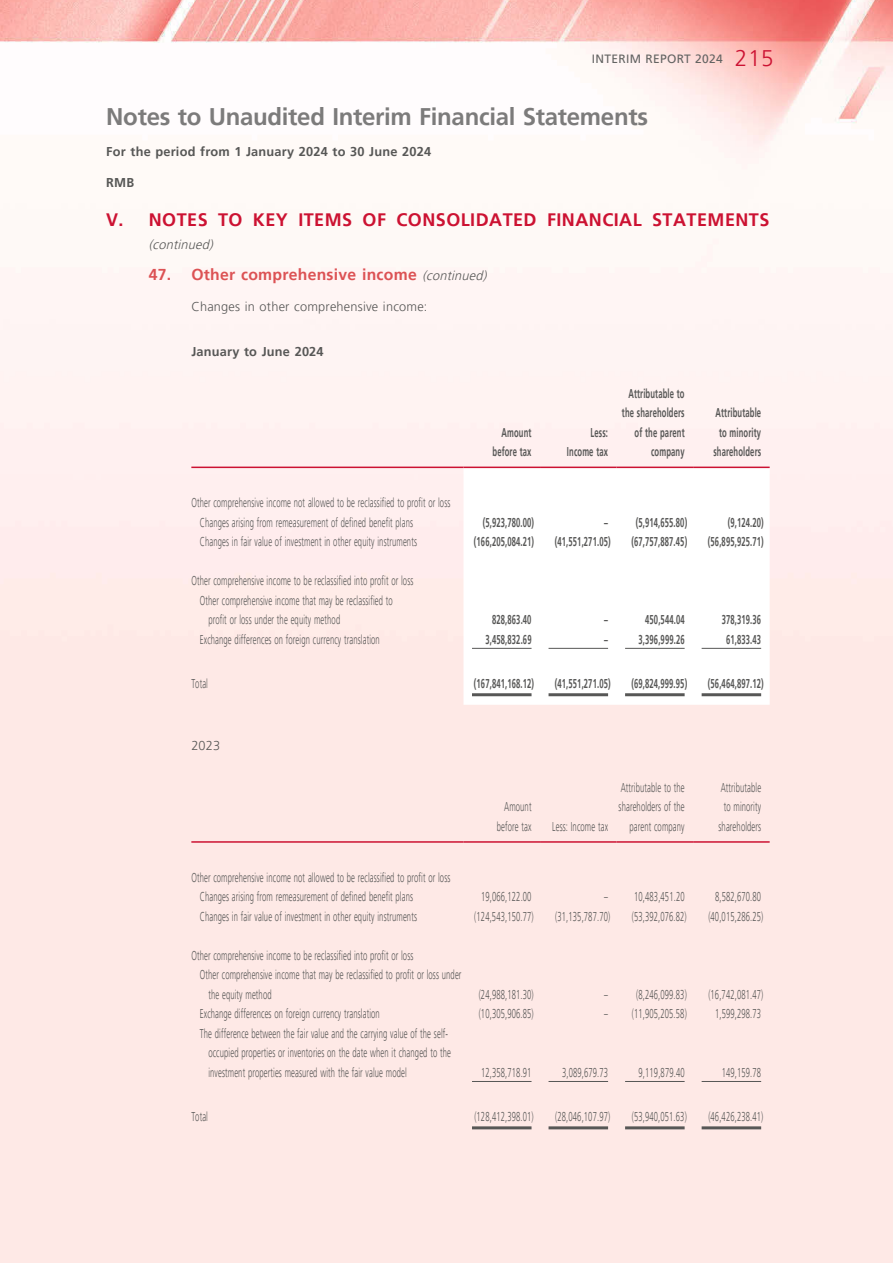
<style>
.page{position:relative;width:893px;height:1263px;background:#fff}
.page>*{position:absolute;margin:0;border:0;box-sizing:border-box;transform-origin:0 0}
.t1{font:700 24px "Frutiger LT Pro";letter-spacing:-.015em;color:#7c7b7b}
.t2{font:700 18px "Frutiger LT Pro";letter-spacing:.025em;color:#cc1232}
.t3{font:700 15.75px "Frutiger LT Pro";letter-spacing:.015em;color:#dc5254}
.t4{font:300 12.75px/19.5px "Frutiger LT Pro";letter-spacing:.015em;color:#575756;scale:.6 1}
.t5{font:700 12.75px/19.5px "Frutiger LT Pro";letter-spacing:.015em;color:#575756;text-align:right;scale:.6 1}
.t6{font:700 12.75px "Frutiger LT Pro";letter-spacing:.015em;color:#575756}
.t7{font:300 12.75px "Frutiger LT Pro";letter-spacing:.015em;color:#575756}
.t8{font:italic 300 12.75px "Frutiger LT Pro";color:#575756}
.t9{font:12px "Frutiger LT Pro";letter-spacing:.03em;color:#636362}
.s1{font-weight:300;font-size:22.5px;color:#cc1232}
.s2{font-weight:300;font-style:italic;font-size:12.75px;color:#575756}
</style>
<div class="page">
<img style="left:0;top:0;width:893px;height:1263px">
<svg style="left:463px;top:468px;width:307px;height:237px"></svg>
<hr style="left:191px;top:467px;width:272px;height:1px;background:#cc1232">
<hr style="left:463px;top:467px;width:77px;height:1px;background:#cc1232">
<hr style="left:540px;top:467px;width:77px;height:1px;background:#cc1232">
<hr style="left:617px;top:467px;width:76px;height:1px;background:#cc1232">
<hr style="left:693px;top:467px;width:77px;height:1px;background:#cc1232">
<hr style="left:472px;top:648px;width:59px;height:1px;background:#575756">
<hr style="left:549px;top:648px;width:59px;height:1px;background:#575756">
<hr style="left:625px;top:648px;width:60px;height:1px;background:#575756">
<hr style="left:702px;top:648px;width:59px;height:1px;background:#575756">
<hr style="left:472px;top:693px;width:59px;height:3px;background:#575756">
<hr style="left:549px;top:693px;width:59px;height:3px;background:#575756">
<hr style="left:625px;top:693px;width:60px;height:3px;background:#575756">
<hr style="left:702px;top:693px;width:59px;height:3px;background:#575756">
<hr style="left:191px;top:841px;width:272px;height:2px;background:#cc1232">
<hr style="left:463px;top:841px;width:77px;height:2px;background:#cc1232">
<hr style="left:540px;top:841px;width:77px;height:2px;background:#cc1232">
<hr style="left:617px;top:841px;width:76px;height:2px;background:#cc1232">
<hr style="left:693px;top:841px;width:77px;height:2px;background:#cc1232">
<hr style="left:472px;top:1081px;width:59px;height:1px;background:#575756">
<hr style="left:549px;top:1081px;width:59px;height:1px;background:#575756">
<hr style="left:625px;top:1081px;width:60px;height:1px;background:#575756">
<hr style="left:702px;top:1081px;width:59px;height:1px;background:#575756">
<hr style="left:472px;top:1126px;width:59px;height:3px;background:#575756">
<hr style="left:549px;top:1126px;width:59px;height:3px;background:#575756">
<hr style="left:625px;top:1126px;width:60px;height:3px;background:#575756">
<hr style="left:702px;top:1126px;width:59px;height:3px;background:#575756">
<p class="t9" style="left:592px;top:52px;width:183px">INTERIM REPORT 2024 <span class="s1">215</span></p>
<h1 class="t1" style="left:106px;top:102px;width:543px">Notes to Unaudited Interim Financial Statements</h1>
<p class="t6" style="left:106px;top:144px;width:326px">For the period from 1 January 2024 to 30 June 2024</p>
<p class="t6" style="left:106px;top:175px;width:30px">RMB</p>
<h2 class="t2" style="left:106px;top:209px;width:665px">V. NOTES TO KEY ITEMS OF CONSOLIDATED FINANCIAL STATEMENTS</h2>
<p class="t8" style="left:149px;top:237px;width:69px">(continued)</p>
<p class="t3" style="left:149px;top:265px;width:342px">47. Other comprehensive income <span class="s2">(continued)</span></p>
<p class="t7" style="left:191px;top:299px;width:238px">Changes in other comprehensive income:</p>
<p class="t6" style="left:191px;top:344px;width:134px">January to June 2024</p>
<p class="t4" style="left:200px;top:493px;width:419px;text-indent:-9px">Other comprehensive income not allowed to be reclassified to profit or loss<br>Changes arising from remeasurement of defined benefit plans</p>
<p class="t5" style="left:493px;top:422px;width:67px">Amount before tax</p>
<p class="t5" style="left:567px;top:422px;width:70px">Less:<br>Income tax</p>
<p class="t5" style="left:622px;top:383px;width:106px">Attributable to the shareholders of the parent company</p>
<p class="t5" style="left:713px;top:403px;width:81px;text-align:center">Attributable to minority shareholders</p>
<p class="t5" style="left:483px;top:512px;width:87px">(5,923,780.00)</p>
<p class="t5" style="left:604px;top:512px;width:140px">– (5,914,655.80)</p>
<p class="t5" style="left:728px;top:512px;width:62px">(9,124.20)</p>
<p class="t4" style="left:200px;top:532px;width:363px">Changes in fair value of investment in other equity instruments</p>
<p class="t5" style="left:474px;top:532px;width:102px">(166,205,084.21)</p>
<p class="t5" style="left:555px;top:532px;width:95px">(41,551,271.05)</p>
<p class="t5" style="left:631px;top:532px;width:95px">(67,757,887.45)</p>
<p class="t5" style="left:708px;top:532px;width:95px">(56,895,925.71)</p>
<p class="t4" style="left:191px;top:571px;width:372px">Other comprehensive income to be reclassified into profit or loss</p>
<p class="t4" style="left:200px;top:590px;width:323px">Other comprehensive income that may be reclassified to</p>
<p class="t4" style="left:208px;top:610px;width:221px">profit or loss under the equity method</p>
<p class="t5" style="left:492px;top:610px;width:67px">828,863.40</p>
<p class="t5" style="left:604px;top:610px;width:8px">–</p>
<p class="t5" style="left:645px;top:610px;width:67px">450,544.04</p>
<p class="t5" style="left:722px;top:610px;width:67px">378,319.36</p>
<p class="t4" style="left:200px;top:629px;width:302px">Exchange differences on foreign currency translation</p>
<p class="t5" style="left:485px;top:629px;width:78px">3,458,832.69</p>
<p class="t5" style="left:604px;top:629px;width:135px">– 3,396,999.26</p>
<p class="t5" style="left:726px;top:629px;width:60px">61,833.43</p>
<p class="t4" style="left:191px;top:674px;width:29px">Total</p>
<p class="t5" style="left:474px;top:673px;width:102px">(167,841,168.12)</p>
<p class="t5" style="left:555px;top:673px;width:95px">(41,551,271.05)</p>
<p class="t5" style="left:631px;top:673px;width:95px">(69,824,999.95)</p>
<p class="t5" style="left:708px;top:673px;width:95px">(56,464,897.12)</p>
<p class="t7" style="left:191px;top:738px;width:31px">2023</p>
<p class="t4" style="left:200px;top:868px;width:419px;text-indent:-9px">Other comprehensive income not allowed to be reclassified to profit or loss<br>Changes arising from remeasurement of defined benefit plans</p>
<p class="t4" style="left:497px;top:797px;width:59px;text-align:center">Amount before tax</p>
<p class="t4" style="left:552px;top:817px;width:95px">Less: Income tax</p>
<p class="t4" style="left:619px;top:778px;width:112px;text-align:right">Attributable to the shareholders of the parent company</p>
<p class="t4" style="left:718px;top:778px;width:73px;text-align:center">Attributable to minority shareholders</p>
<p class="t4" style="left:481px;top:887px;width:86px">19,066,122.00</p>
<p class="t4" style="left:604px;top:887px;width:135px">– 10,483,451.20</p>
<p class="t4" style="left:715px;top:887px;width:78px">8,582,670.80</p>
<p class="t4" style="left:200px;top:907px;width:363px">Changes in fair value of investment in other equity instruments</p>
<p class="t4" style="left:474px;top:907px;width:100px">(124,543,150.77)</p>
<p class="t4" style="left:555px;top:907px;width:93px">(31,135,787.70)</p>
<p class="t4" style="left:632px;top:907px;width:93px">(53,392,076.82)</p>
<p class="t4" style="left:708px;top:907px;width:93px">(40,015,286.25)</p>
<p class="t4" style="left:191px;top:946px;width:372px">Other comprehensive income to be reclassified into profit or loss</p>
<p class="t4" style="left:200px;top:965px;width:438px">Other comprehensive income that may be reclassified to profit or loss under</p>
<p class="t4" style="left:208px;top:985px;width:107px">the equity method</p>
<p class="t4" style="left:479px;top:985px;width:93px">(24,988,181.30)</p>
<p class="t4" style="left:604px;top:985px;width:139px">– (8,246,099.83)</p>
<p class="t4" style="left:708px;top:985px;width:93px">(16,742,081.47)</p>
<p class="t4" style="left:200px;top:1004px;width:302px">Exchange differences on foreign currency translation</p>
<p class="t4" style="left:479px;top:1004px;width:93px">(10,305,906.85)</p>
<p class="t4" style="left:604px;top:1004px;width:139px">– (11,905,205.58)</p>
<p class="t4" style="left:715px;top:1004px;width:78px">1,599,298.73</p>
<p class="t4" style="left:208px;top:1023px;width:406px;text-indent:-9px">The difference between the fair value and the carrying value of the self&shy;occupied properties or inventories on the date when it changed to the investment properties measured with the fair value model</p>
<p class="t4" style="left:481px;top:1062px;width:86px">12,358,718.91</p>
<p class="t4" style="left:562px;top:1062px;width:78px">3,089,679.73</p>
<p class="t4" style="left:639px;top:1062px;width:78px">9,119,879.40</p>
<p class="t4" style="left:722px;top:1062px;width:67px">149,159.78</p>
<p class="t4" style="left:191px;top:1107px;width:29px">Total</p>
<p class="t4" style="left:474px;top:1107px;width:100px">(128,412,398.01)</p>
<p class="t4" style="left:555px;top:1107px;width:93px">(28,046,107.97)</p>
<p class="t4" style="left:632px;top:1107px;width:93px">(53,940,051.63)</p>
<p class="t4" style="left:708px;top:1107px;width:93px">(46,426,238.41)</p>
</div>
